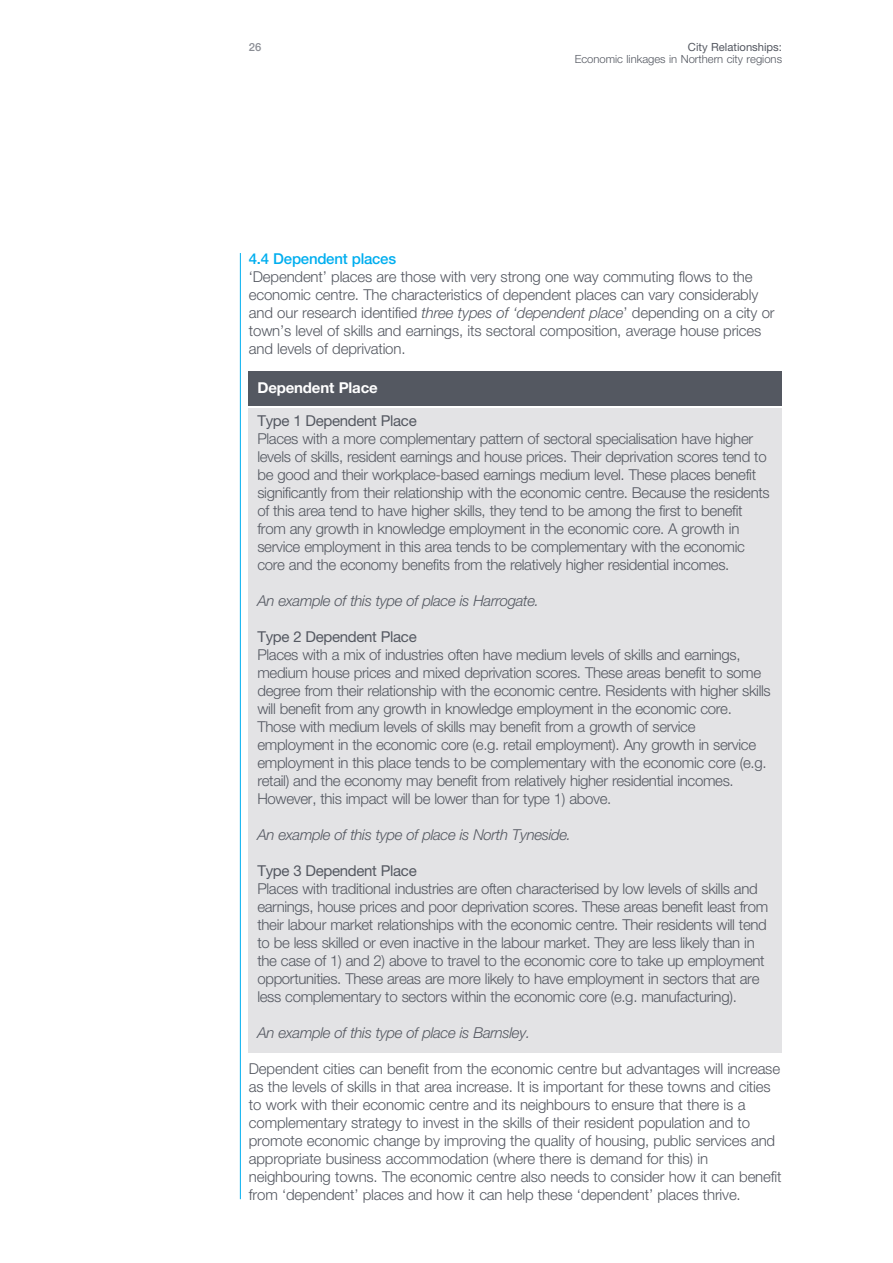
<style>
.page{position:relative;width:893px;height:1263px;background:#fff}
.page>*{position:absolute;margin:0;border:0;box-sizing:border-box;transform-origin:0 0}
.t1{font:300 15px/18px "Helvetica Neue LT Std";letter-spacing:-.02em;color:#545861}
.t2{font:italic 300 15px "Helvetica Neue LT Std";letter-spacing:-.02em;color:#545861}
.t3{font:15px "Helvetica Neue LT Std";letter-spacing:-.02em;color:#545861}
.t4{font:500 15px "Helvetica Neue LT Std";letter-spacing:-.015em;color:#00aeef}
.t5{font:700 15px "Helvetica Neue LT Std";letter-spacing:-.01em;color:#fff}
.t6{font:300 11.25px "Helvetica Neue LT Std";color:#545861}
.t7{font:11.25px "Helvetica Neue LT Std";color:#545861}
.t8{font:500 11.25px "Helvetica Neue LT Std";color:#8b8e95}
.s1{font-style:italic}
</style>
<div class="page">
<div style="left:249px;top:372px;width:533px;height:34px;background:#545861"></div>
<div style="left:249px;top:408px;width:533px;height:644px;background:#e3e3e5"></div>
<hr style="left:240px;top:253px;width:1px;height:946px;background:#00aeef">
<p class="t8" style="left:249px;top:43px;width:14px">26</p>
<p class="t7" style="left:688px;top:43px;width:96px">City Relationships:</p>
<p class="t6" style="left:574px;top:55px;width:209px">Economic linkages in Northern city regions</p>
<p class="t4" style="left:249px;top:253px;width:149px">4.4 Dependent places</p>
<p class="t1" style="left:249px;top:269px;width:527px">‘Dependent’ places are those with very strong one way commuting flows to the economic centre. The characteristics of dependent places can vary considerably and our research identified <span class="s1">three types of ‘dependent place</span>’ depending on a city or town’s level of skills and earnings, its sectoral composition, average house prices and levels of deprivation.</p>
<p class="t5" style="left:257px;top:382px;width:122px">Dependent Place</p>
<p class="t3" style="left:257px;top:415px;width:161px">Type 1 Dependent Place</p>
<p class="t1" style="left:257px;top:431px;width:514px">Places with a more complementary pattern of sectoral specialisation have higher levels of skills, resident earnings and house prices. Their deprivation scores tend to be good and their workplace-based earnings medium level. These places benefit significantly from their relationship with the economic centre. Because the residents of this area tend to have higher skills, they tend to be among the first to benefit from any growth in knowledge employment in the economic core. A growth in service employment in this area tends to be complementary with the economic core and the economy benefits from the relatively higher residential incomes.</p>
<p class="t2" style="left:257px;top:595px;width:283px">An example of this type of place is Harrogate.</p>
<p class="t3" style="left:257px;top:631px;width:161px">Type 2 Dependent Place</p>
<p class="t1" style="left:257px;top:647px;width:515px">Places with a mix of industries often have medium levels of skills and earnings, medium house prices and mixed deprivation scores. These areas benefit to some degree from their relationship with the economic centre. Residents with higher skills will benefit from any growth in knowledge employment in the economic core.<br>Those with medium levels of skills may benefit from a growth of service employment in the economic core (e.g. retail employment). Any growth in service employment in this place tends to be complementary with the economic core (e.g. retail) and the economy may benefit from relatively higher residential incomes.<br>However, this impact will be lower than for type 1) above.</p>
<p class="t2" style="left:257px;top:829px;width:315px">An example of this type of place is North Tyneside.</p>
<p class="t3" style="left:257px;top:865px;width:161px">Type 3 Dependent Place</p>
<p class="t1" style="left:257px;top:881px;width:512px">Places with traditional industries are often characterised by low levels of skills and earnings, house prices and poor deprivation scores. These areas benefit least from their labour market relationships with the economic centre. Their residents will tend to be less skilled or even inactive in the labour market. They are less likely than in the case of 1) and 2) above to travel to the economic core to take up employment opportunities. These areas are more likely to have employment in sectors that are less complementary to sectors within the economic core (e.g. manufacturing).</p>
<p class="t2" style="left:257px;top:1027px;width:274px">An example of this type of place is Barnsley.</p>
<p class="t1" style="left:249px;top:1061px;width:534px">Dependent cities can benefit from the economic centre but advantages will increase as the levels of skills in that area increase. It is important for these towns and cities to work with their economic centre and its neighbours to ensure that there is a complementary strategy to invest in the skills of their resident population and to promote economic change by improving the quality of housing, public services and appropriate business accommodation (where there is demand for this) in neighbouring towns. The economic centre also needs to consider how it can benefit from ‘dependent’ places and how it can help these ‘dependent’ places thrive.</p>
</div>
